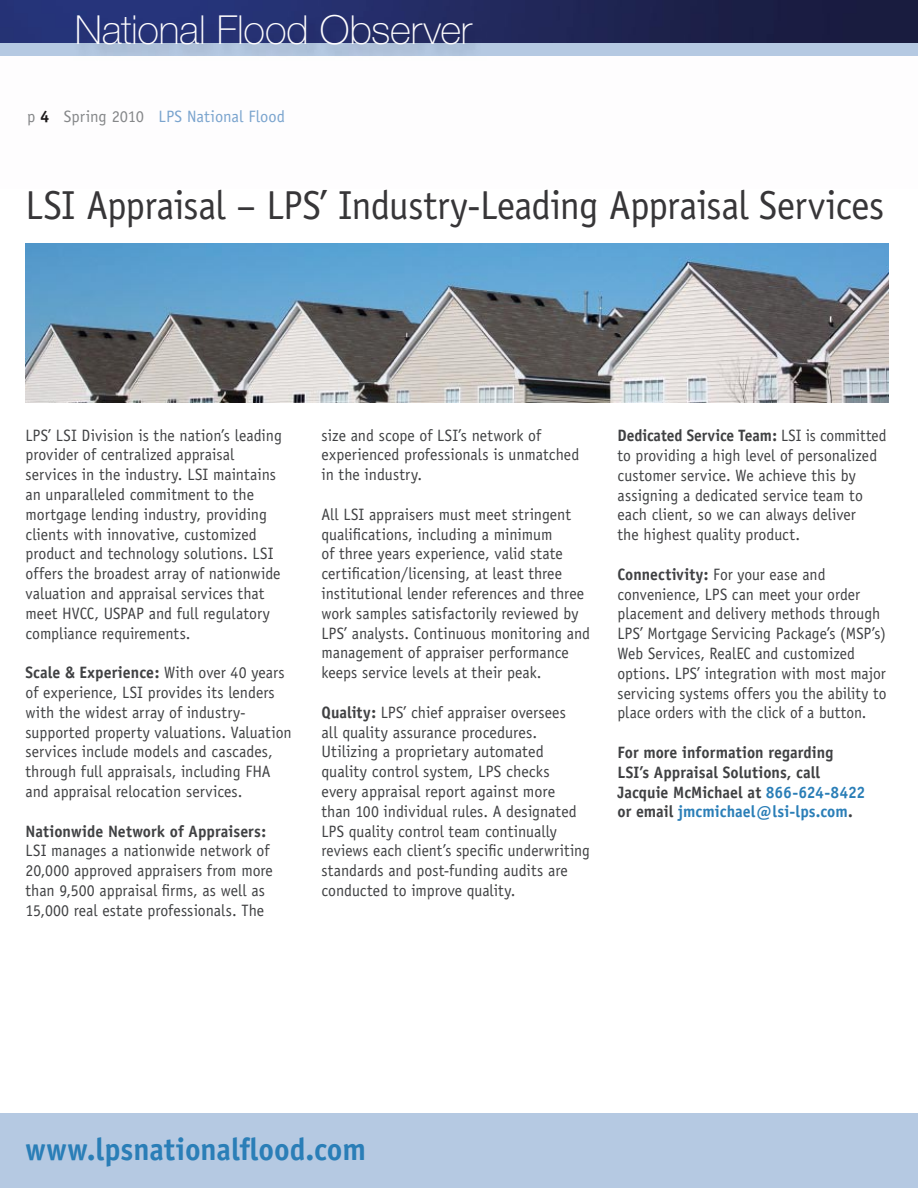
<style>
.page{position:relative;width:918px;height:1188px;background:#fff}
.page>*{position:absolute;margin:0;border:0;box-sizing:border-box;transform-origin:0 0}
.t1{font:40.5px "Officina Sans";letter-spacing:-.02em;color:#373638;scale:.96 1}
.t2{font:100 40.05px "Helvetica Neue";letter-spacing:-.005em;color:#fefdfe}
.t3{font:700 31.5px "Officina Sans";letter-spacing:-.005em;color:#2a7eb7;scale:.96 1}
.t4{font:16.5px/19.8px "Officina Sans";color:#404143;scale:.96 1}
.t5{font:16.5px/19.8px "Officina Sans";color:#404143;scale:.95 1}
.t6{font:16.5px/19.8px "Officina Sans";color:#404143;scale:.94 1}
.t7{font:700 16.5px/19.8px "Officina Sans";color:#404143;scale:.96 1}
.t8{font:16.5px "Officina Sans";letter-spacing:-.005em;color:#7aa4ce}
.s1{color:#858789}
.s2{font-weight:700;color:#1d1a1b}
.s3{font-weight:700}
.s4{color:#2a7eb7}
</style>
<div class="page">
<img style="left:0;top:0;width:918px;height:43px">
<div style="left:0;top:43px;width:918px;height:13px;background:#b5c9e2"></div>
<img style="left:74px;top:11px;width:413px;height:41px">
<img style="left:26px;top:243px;width:862px;height:160px">
<div style="left:0;top:1114px;width:918px;height:74px;background:#b5c9e2"></div>
<h2 class="t2" style="left:75px;top:7px;width:399px">National Flood Observer</h2>
<p class="t8" style="left:27px;top:107px;width:260px"><span class="s1">p</span> <span class="s2">4</span> <span class="s1">Spring 2010</span> LPS National Flood</p>
<h1 class="t1" style="left:26px;top:182px;width:896px">LSI Appraisal – LPS’ Industry-Leading Appraisal Services</h1>
<p class="t4" style="left:26px;top:425px;width:269px">LPS’ LSI Division is the nation’s leading provider of centralized appraisal services in the industry. LSI maintains an unparalleled commitment to the mortgage lending industry, providing clients with innovative, customized product and technology solutions. LSI offers the broadest array of nationwide valuation and appraisal services that meet HVCC, USPAP and full regulatory compliance requirements.</p>
<p class="t4" style="left:26px;top:663px;width:279px"><span class="s3">Scale &amp; Experience:</span> With over 40 years of experience, LSI provides its lenders with the widest array of industry&shy;supported property valuations. Valuation services include models and cascades, through full appraisals, including FHA and appraisal relocation services.</p>
<p class="t7" style="left:26px;top:821px;width:252px">Nationwide Network of Appraisers:</p>
<p class="t4" style="left:26px;top:841px;width:259px">LSI manages a nationwide network of 20,000 approved appraisers from more than 9,500 appraisal firms, as well as 15,000 real estate professionals. The</p>
<p class="t4" style="left:321px;top:425px;width:270px">size and scope of LSI’s network of experienced professionals is unmatched in the industry.</p>
<p class="t4" style="left:321px;top:504px;width:281px">All LSI appraisers must meet stringent qualifications, including a minimum<br>of three years experience, valid state certification/licensing, at least three institutional lender references and three work samples satisfactorily reviewed by LPS’ analysts. Continuous monitoring and management of appraiser performance keeps service levels at their peak.</p>
<p class="t4" style="left:321px;top:702px;width:281px"><span class="s3">Quality:</span> LPS’ chief appraiser oversees<br>all quality assurance procedures.<br>Utilizing a proprietary automated quality control system, LPS checks<br>every appraisal report against more<br>than 100 individual rules. A designated LPS quality control team continually reviews each client’s specific underwriting standards and post-funding audits are conducted to improve quality.</p>
<p class="t6" style="left:617px;top:426px;width:288px"><span class="s3">Dedicated Service Team:</span> LSI is committed to providing a high level of personalized customer service. We achieve this by assigning a dedicated service team to each client, so we can always deliver<br>the highest quality product.</p>
<p class="t5" style="left:618px;top:564px;width:285px"><span class="s3">Connectivity:</span> For your ease and convenience, LPS can meet your order placement and delivery methods through LPS’ Mortgage Servicing Package’s (MSP’s)<br>Web Services, RealEC and customized options. LPS’ integration with most major servicing systems offers you the ability to place orders with the click of a button.</p>
<p class="t7" style="left:618px;top:742px;width:260px">For more information regarding LSI’s Appraisal Solutions, call Jacquie McMichael at <span class="s4">866-624-8422 </span>or email <span class="s4">jmcmichael@lsi-lps.com</span>.</p>
<h3 class="t3" style="left:26px;top:1130px;width:356px">www.lpsnationalflood.com</h3>
</div>
